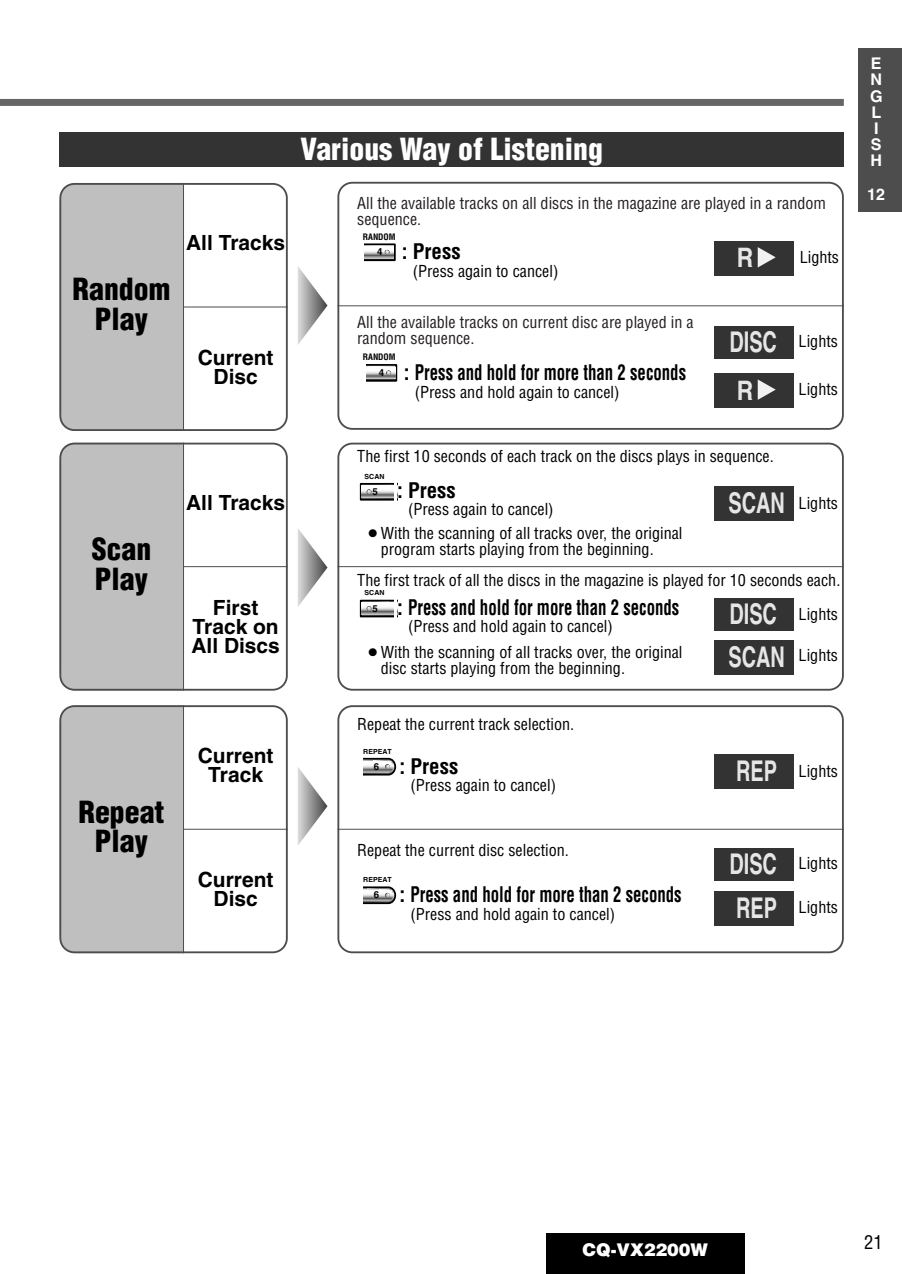
<style>
.page{position:relative;width:902px;height:1274px;background:#fff}
.page>*{position:absolute;margin:0;border:0;box-sizing:border-box;transform-origin:0 0}
.t1{font:900 condensed 29.75px/29.8px "Helvetica";color:#000;text-align:center}
.t2{font:900 condensed 29.75px "Helvetica";color:#fff}
.t3{font:700 28.53px "Helvetica";color:#e6e6e6;scale:.7 1}
.t4{font:700 26.78px "Helvetica";color:#e6e6e6;scale:.85 1}
.t5{font:700 condensed 21px "Helvetica";color:#000}
.t6{font:700 21px/19.2px "Helvetica";color:#000;text-align:center}
.t7{font:condensed 18.55px "Helvetica";color:#000}
.t8{font:900 17.5px "Helvetica";color:#fff}
.t9{font:condensed 16.1px/16.1px "Helvetica";color:#000}
.t10{font:condensed 16.1px/16.1px "Helvetica";color:#231f20}
.t11{font:700 16.1px/16.1px "Helvetica";color:#fff}
.t12{font:700 9.62px "Helvetica";color:#000}
.t13{font:700 condensed 8.75px "Helvetica";color:#000}
.t14{font:700 7px "Helvetica";color:#000}
</style>
<div class="page">
<div style="left:546px;top:1233px;width:198px;height:41px;background:#000"></div>
<div style="left:858px;top:48px;width:43px;height:131px;background:#4d4d4d"></div>
<div style="left:858px;top:179px;width:43px;height:33px;background:#4d4d4d"></div>
<svg style="left:337px;top:443px;width:506px;height:248px"></svg>
<div style="left:59px;top:132px;width:784px;height:35px;background:#333"></div>
<hr style="left:337px;top:566px;width:506px;height:1px;background:#4d4d4d">
<svg style="left:360px;top:483px;width:34px;height:18px"></svg>
<hr style="left:394px;top:478px;width:3px;height:23px;background:#fff">
<svg style="left:360px;top:600px;width:34px;height:17px"></svg>
<hr style="left:394px;top:595px;width:3px;height:23px;background:#fff">
<svg style="left:337px;top:182px;width:506px;height:248px"></svg>
<hr style="left:337px;top:305px;width:506px;height:1px;background:#4d4d4d">
<svg style="left:365px;top:364px;width:32px;height:18px"></svg>
<div style="left:357px;top:359px;width:8px;height:23px;background:#fff"></div>
<svg style="left:337px;top:705px;width:506px;height:248px"></svg>
<hr style="left:337px;top:829px;width:506px;height:1px;background:#4d4d4d">
<svg style="left:362px;top:757px;width:35px;height:19px"></svg>
<div style="left:357px;top:754px;width:5px;height:23px;background:#fff"></div>
<svg style="left:362px;top:886px;width:35px;height:19px"></svg>
<div style="left:357px;top:882px;width:5px;height:23px;background:#fff"></div>
<div style="left:0;top:99px;width:843px;height:7px;background:#666"></div>
<svg style="left:298px;top:267px;width:29px;height:77px"></svg>
<svg style="left:298px;top:529px;width:29px;height:77px"></svg>
<svg style="left:298px;top:767px;width:29px;height:78px"></svg>
<div style="left:714px;top:327px;width:80px;height:32px;background:#333"></div>
<div style="left:714px;top:598px;width:80px;height:32px;background:#333"></div>
<div style="left:714px;top:848px;width:80px;height:32px;background:#333"></div>
<svg style="left:364px;top:243px;width:31px;height:18px"></svg>
<div style="left:355px;top:239px;width:9px;height:24px;background:#fff"></div>
<svg style="left:59px;top:443px;width:229px;height:248px"></svg>
<svg style="left:59px;top:705px;width:229px;height:248px"></svg>
<svg style="left:59px;top:183px;width:229px;height:248px"></svg>
<div style="left:714px;top:241px;width:80px;height:35px;background:#333"></div>
<svg style="left:757px;top:247px;width:18px;height:21px"></svg>
<div style="left:714px;top:374px;width:80px;height:34px;background:#333"></div>
<svg style="left:757px;top:379px;width:18px;height:21px"></svg>
<div style="left:714px;top:486px;width:80px;height:35px;background:#333"></div>
<div style="left:714px;top:640px;width:80px;height:35px;background:#333"></div>
<div style="left:714px;top:754px;width:80px;height:35px;background:#333"></div>
<div style="left:714px;top:891px;width:80px;height:35px;background:#333"></div>
<h1 class="t1" style="left:73px;top:277px;width:99px">Random<br>Play</h1>
<h3 class="t6" style="left:186px;top:235px;width:100px">All Tracks</h3>
<h3 class="t6" style="left:198px;top:350px;width:77px">Current<br>Disc</h3>
<h1 class="t2" style="left:300px;top:138px;width:304px">Various Way of Listening</h1>
<p class="t10" style="left:357px;top:196px;width:470px">All the available tracks on all discs in the magazine are played in a random sequence.</p>
<p class="t13" style="left:363px;top:234px;width:34px">RANDOM</p>
<h3 class="t5" style="left:401px;top:244px;width:60px">: Press</h3>
<p class="t9" style="left:412px;top:264px;width:147px">(Press again to cancel)</p>
<h3 class="t4" style="left:736px;top:248px;width:21px">R</h3>
<p class="t12" style="left:377px;top:249px;width:7px">4</p>
<p class="t9" style="left:799px;top:250px;width:41px">Lights</p>
<p class="t10" style="left:357px;top:316px;width:338px">All the available tracks on current disc are played in a random sequence.</p>
<p class="t13" style="left:363px;top:354px;width:34px">RANDOM</p>
<p class="t12" style="left:378px;top:369px;width:7px">4</p>
<h3 class="t5" style="left:403px;top:365px;width:284px">: Press and hold for more than 2 seconds</h3>
<p class="t9" style="left:415px;top:385px;width:206px">(Press and hold again to cancel)</p>
<h2 class="t3" style="left:729px;top:332px;width:70px">DISC</h2>
<h3 class="t4" style="left:736px;top:381px;width:21px">R</h3>
<p class="t9" style="left:798px;top:335px;width:41px">Lights</p>
<p class="t9" style="left:798px;top:383px;width:41px">Lights</p>
<h1 class="t1" style="left:92px;top:537px;width:61px;text-align:left">Scan<br>Play</h1>
<h3 class="t6" style="left:186px;top:495px;width:100px">All Tracks</h3>
<h3 class="t6" style="left:191px;top:600px;width:90px">First<br>Track on<br>All Discs</h3>
<h1 class="t1" style="left:78px;top:799px;width:87px">Repeat<br>Play</h1>
<h3 class="t6" style="left:198px;top:748px;width:77px">Current<br>Track</h3>
<h3 class="t6" style="left:198px;top:872px;width:77px">Current<br>Disc</h3>
<p class="t9" style="left:357px;top:450px;width:418px">The first 10 seconds of each track on the discs plays in sequence.</p>
<p class="t14" style="left:364px;top:474px;width:21px">SCAN</p>
<p class="t12" style="left:372px;top:488px;width:7px">5</p>
<h3 class="t5" style="left:397px;top:482px;width:60px">: Press</h3>
<p class="t9" style="left:408px;top:503px;width:147px">(Press again to cancel)</p>
<p class="t9" style="left:380px;top:527px;width:303px;text-indent:-16px">○With the scanning of all tracks over, the original program starts playing from the beginning.</p>
<h2 class="t3" style="left:728px;top:493px;width:82px">SCAN</h2>
<p class="t9" style="left:798px;top:497px;width:41px">Lights</p>
<p class="t9" style="left:357px;top:573px;width:484px">The first track of all the discs in the magazine is played for 10 seconds each.</p>
<p class="t14" style="left:364px;top:590px;width:21px">SCAN</p>
<p class="t12" style="left:372px;top:605px;width:7px">5</p>
<h3 class="t5" style="left:397px;top:599px;width:284px">: Press and hold for more than 2 seconds</h3>
<p class="t9" style="left:408px;top:619px;width:206px">(Press and hold again to cancel)</p>
<p class="t9" style="left:380px;top:646px;width:303px;text-indent:-16px">○With the scanning of all tracks over, the original disc starts playing from the beginning.</p>
<p class="t9" style="left:357px;top:718px;width:218px">Repeat the current track selection.</p>
<p class="t14" style="left:363px;top:749px;width:30px">REPEAT</p>
<p class="t12" style="left:374px;top:763px;width:7px">6</p>
<h3 class="t5" style="left:399px;top:758px;width:60px">: Press</h3>
<p class="t9" style="left:410px;top:779px;width:147px">(Press again to cancel)</p>
<p class="t9" style="left:357px;top:843px;width:213px">Repeat the current disc selection.</p>
<p class="t14" style="left:363px;top:877px;width:30px">REPEAT</p>
<p class="t12" style="left:374px;top:892px;width:7px">6</p>
<h3 class="t5" style="left:399px;top:886px;width:284px">: Press and hold for more than 2 seconds</h3>
<p class="t9" style="left:410px;top:907px;width:206px">(Press and hold again to cancel)</p>
<h2 class="t3" style="left:729px;top:603px;width:70px">DISC</h2>
<h2 class="t3" style="left:728px;top:646px;width:82px">SCAN</h2>
<p class="t9" style="left:798px;top:607px;width:41px">Lights</p>
<p class="t9" style="left:798px;top:649px;width:41px">Lights</p>
<h2 class="t3" style="left:736px;top:761px;width:60px">REP</h2>
<p class="t9" style="left:798px;top:764px;width:41px">Lights</p>
<h2 class="t3" style="left:729px;top:853px;width:70px">DISC</h2>
<h2 class="t3" style="left:736px;top:898px;width:60px">REP</h2>
<p class="t9" style="left:798px;top:856px;width:41px">Lights</p>
<p class="t9" style="left:798px;top:901px;width:41px">Lights</p>
<p class="t11" style="left:869px;top:57px;width:14px">E<br>N<br>G<br>L<br>I<br>S<br>H</p>
<p class="t11" style="left:866px;top:187px;width:19px">12</p>
<p class="t11" style="left:871px;top:187px;width:10px">1</p>
<p class="t8" style="left:582px;top:1243px;width:127px">CQ-VX2200W</p>
<p class="t7" style="left:864px;top:1235px;width:20px">21</p>
</div>
